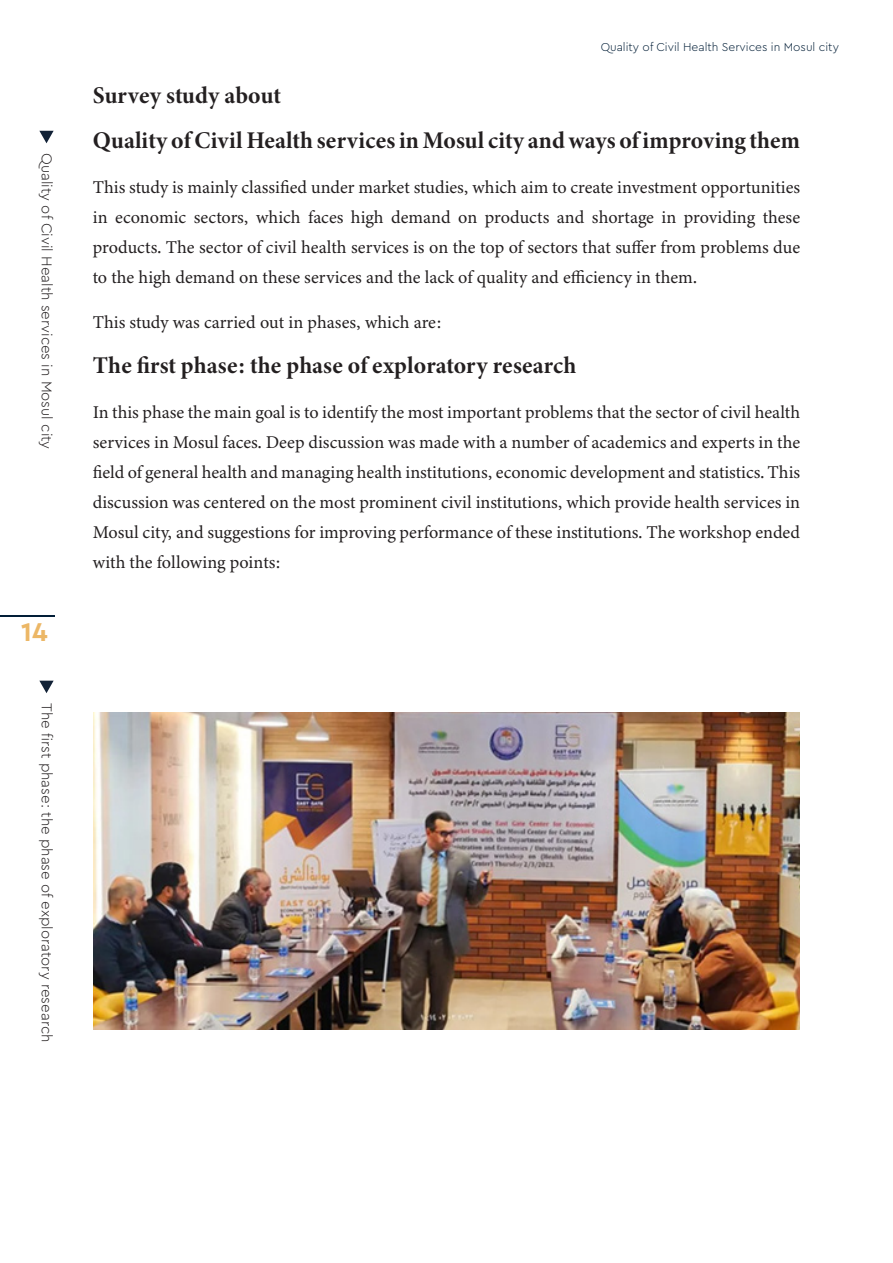
<style>
.page{position:relative;width:893px;height:1263px;background:#fff}
.page>*{position:absolute;margin:0;border:0;box-sizing:border-box;transform-origin:0 0}
.t1{font:700 27px "Cera Pro";color:#ecb766}
.t2{font:24px "Minion Variable Concept";letter-spacing:.005em;color:#231f20}
.t3{font:18px/30px "Minion Variable Concept";color:#231f20;text-align:justify}
.t4{font:300 15px "Cera Pro";color:#231f20}
.t5{font:300 12px "Cera Pro";color:#021e37}
</style>
<div class="page">
<img style="left:93px;top:712px;width:707px;height:317px">
<svg style="left:39px;top:131px;width:15px;height:12px"></svg>
<svg style="left:39px;top:681px;width:15px;height:12px"></svg>
<hr style="left:0;top:615px;width:54px;height:1px;background:#021e37">
<p class="t4" style="left:57px;top:153px;width:298px;rotate:90deg">Quality of Civil Health services in Mosul city</p>
<p class="t1" style="left:21px;top:614px;width:28px">14</p>
<p class="t4" style="left:57px;top:703px;width:341px;rotate:90deg">The first phase: the phase of exploratory research</p>
<p class="t5" style="left:601px;top:39px;width:240px">Quality of Civil Health Services in Mosul city</p>
<p class="t2" style="left:93px;top:78px;width:190px">Survey study about</p>
<p class="t2" style="left:93px;top:123px;width:709px">Quality of Civil Health services in Mosul city and ways of improving them</p>
<p class="t3" style="left:93px;top:172px;width:709px">This study is mainly classified under market studies, which aim to create investment opportunities in economic sectors, which faces high demand on products and shortage in providing these products. The sector of civil health services is on the top of sectors that suffer from problems due to the high demand on these services and the lack of quality and efficiency in them.</p>
<p class="t3" style="left:93px;top:307px;width:350px">This study was carried out in phases, which are:</p>
<p class="t2" style="left:93px;top:348px;width:485px">The first phase: the phase of exploratory research</p>
<p class="t3" style="left:93px;top:397px;width:709px">In this phase the main goal is to identify the most important problems that the sector of civil health services in Mosul faces. Deep discussion was made with a number of academics and experts in the field of general health and managing health institutions, economic development and statistics. This discussion was centered on the most prominent civil institutions, which provide health services in Mosul city, and suggestions for improving performance of these institutions. The workshop ended with the following points:</p>
</div>
